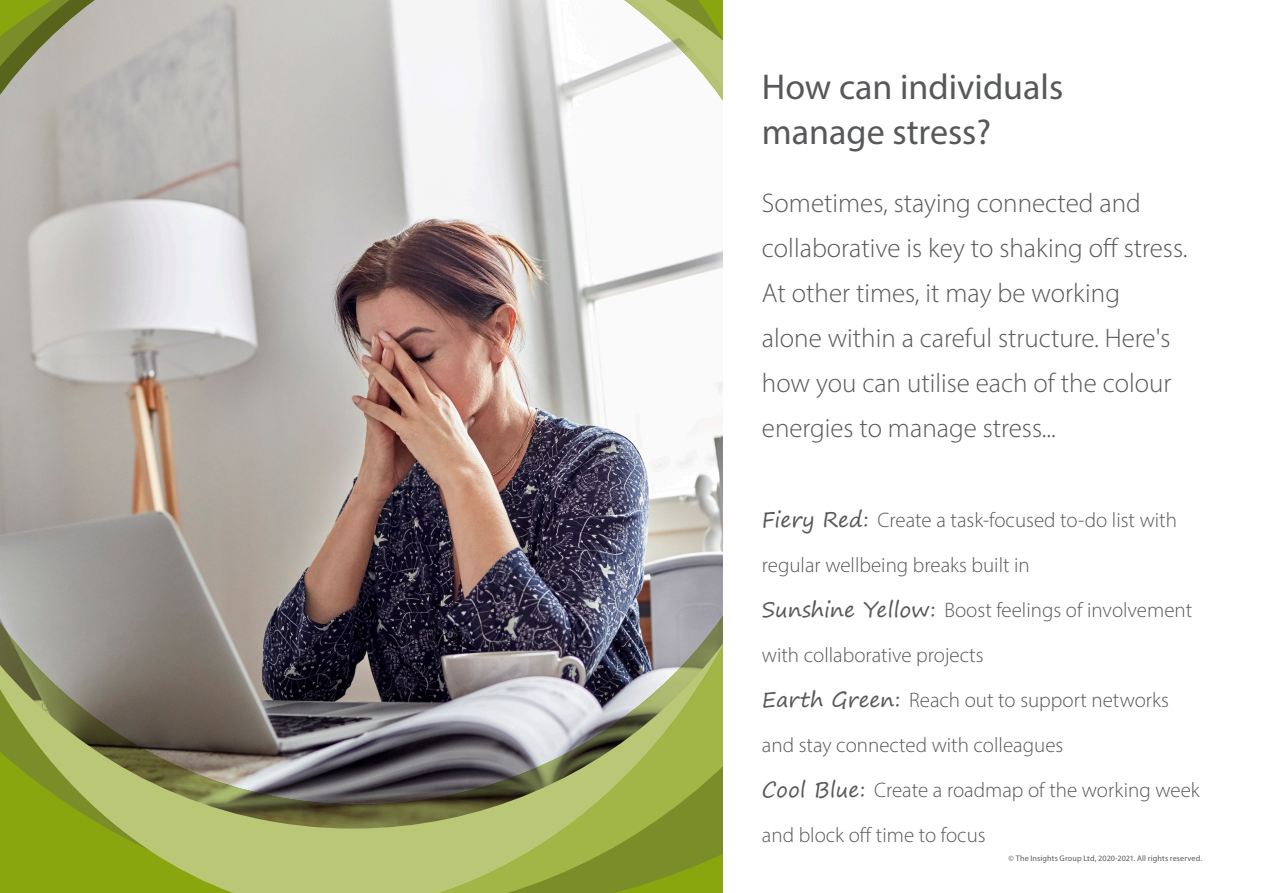
<style>
.page{position:relative;width:1263px;height:893px;background:#fff}
.page>*{position:absolute;margin:0;border:0;box-sizing:border-box;transform-origin:0 0}
.t1{font:36px/45px "Myriad Pro";color:#57585a}
.t2{font:300 27px/45px "Myriad Pro";color:#57585a}
.t3{font:300 21px/45px "Myriad Pro";color:#57585a}
.t4{font:8.1px "Myriad Pro";letter-spacing:.015em;color:#57585a}
.s1{font-family:"Segoe Print";font-weight:400}
</style>
<div class="page">
<svg style="left:0;top:829px;width:332px;height:64px;background:#a1b541"></svg>
<svg style="left:377px;top:829px;width:346px;height:64px;background:#9cae4a"></svg>
<img style="left:0;top:0;width:723px;height:829px">
<h1 class="t1" style="left:762px;top:64px;width:303px">How can individuals manage stress?</h1>
<p class="t2" style="left:762px;top:180px;width:427px">Sometimes, staying connected and collaborative is key to shaking off stress.<br>At other times, it may be working<br>alone within a careful structure. Here's how you can utilise each of the colour energies to manage stress...</p>
<p class="t3" style="left:762px;top:497px;width:439px"><span class="s1">Fiery Red:</span> Create a task-focused to-do list with regular wellbeing breaks built in<br><span class="s1">Sunshine Yellow:</span> Boost feelings of involvement with collaborative projects<br><span class="s1">Earth Green:</span> Reach out to support networks and stay connected with colleagues<br><span class="s1">Cool Blue:</span> Create a roadmap of the working week and block off time to focus</p>
<p class="t4" style="left:1008px;top:853px;width:195px">© The Insights Group Ltd, 2020-2021. All rights reserved.</p>
</div>
